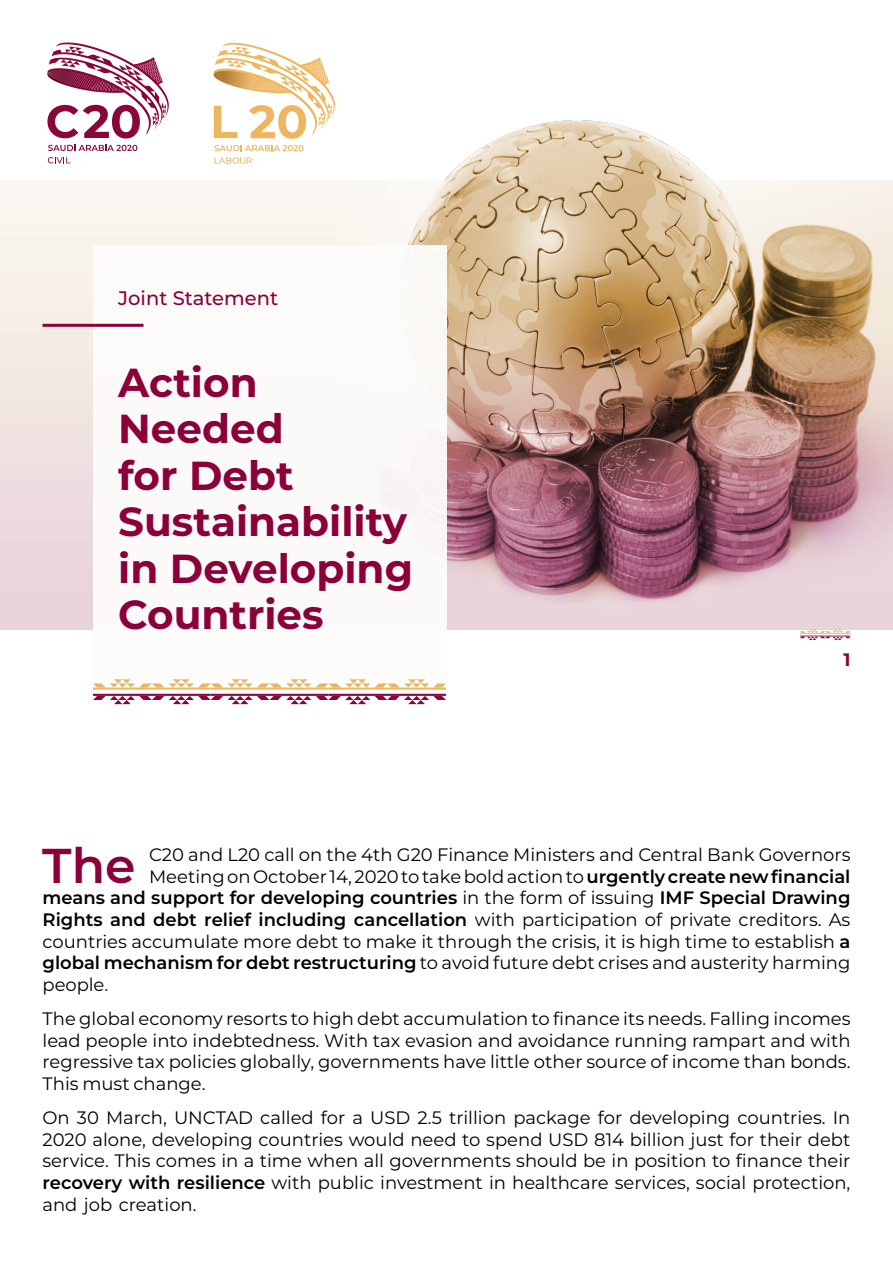
<style>
.page{position:relative;width:893px;height:1263px;background:#fff}
.page>*{position:absolute;margin:0;border:0;box-sizing:border-box;transform-origin:0 0}
.Normal__Web{font:600 48.9px "Montserrat";color:#8b0039}
.t1{font:700 40.5px/46.5px "Montserrat";color:#8b0039}
.t2{font:500 19.5px "Montserrat";color:#8b0039}
.Normal__Web-2{font:18px/21.6px "Montserrat";color:#000;text-align:justify}
.t3{font:700 18px "Montserrat";color:#8b0039}
.s1{font-weight:600}
</style>
<div class="page">
<img style="left:0;top:120px;width:893px;height:61px">
<img style="left:0;top:181px;width:893px;height:448px">
<div style="left:93px;top:245px;width:353px;height:434px;background:#fdfcfb"></div>
<hr style="left:43px;top:324px;width:101px;height:3px;background:#8b0039">
<svg style="left:214px;top:145px;width:90px;height:6px"></svg>
<svg style="left:213px;top:43px;width:122px;height:96px"></svg>
<svg style="left:215px;top:157px;width:37px;height:7px"></svg>
<svg style="left:48px;top:145px;width:89px;height:6px"></svg>
<svg style="left:47px;top:43px;width:122px;height:96px"></svg>
<svg style="left:48px;top:157px;width:22px;height:6px"></svg>
<svg style="left:47px;top:70px;width:77px;height:23px"></svg>
<svg style="left:93px;top:679px;width:353px;height:25px"></svg>
<svg style="left:800px;top:629px;width:50px;height:11px"></svg>
<p class="t2" style="left:118px;top:284px;width:161px">Joint Statement</p>
<p class="t1" style="left:118px;top:357px;width:296px">Action<br>Needed<br>for Debt<br>Sustainability in Developing<br>Countries</p>
<p class="t3" style="left:843px;top:647px;width:9px">1</p>
<p class="Normal__Web" style="left:42px;top:831px;width:95px">The</p>
<p class="Normal__Web-2" style="left:149px;top:843px;width:703px">C20 and L20 call on the 4th G20 Finance Ministers and Central Bank Governors</p>
<p class="Normal__Web-2" style="left:43px;top:865px;width:809px;text-indent:107px">MeetingonOctober14,2020totakeboldactionto<span class="s1">urgentlycreatenewfinancial means and support for developing countries</span> in the form of issuing <span class="s1">IMF Special Drawing Rights and debt relief including cancellation</span> with participation of private creditors. As countries accumulate more debt to make it through the crisis it, is high time to establish <span class="s1">a global mechanism for debt restructuring</span> to avoid future debt crises and austerity harming people.</p>
<p class="Normal__Web-2" style="left:43px;top:1007px;width:809px">The global economy resorts to high debt accumulation to finance its needs. Falling incomes lead people into indebtedness. With tax evasion and avoidance running rampart and with regressive tax policies globally, governments have little other source of income than bonds.<br>This must change.</p>
<p class="Normal__Web-2" style="left:43px;top:1106px;width:809px">On 30 March, UNCTAD called for a USD 2.5 trillion package for developing countries. In 2020 alone, developing countries would need to spend USD 814 billion just for their debt service. This comes in a time when all governments should be in position to finance their <span class="s1">recovery with resilience</span> with public investment in healthcare services, social protection, and job creation.</p>
</div>
